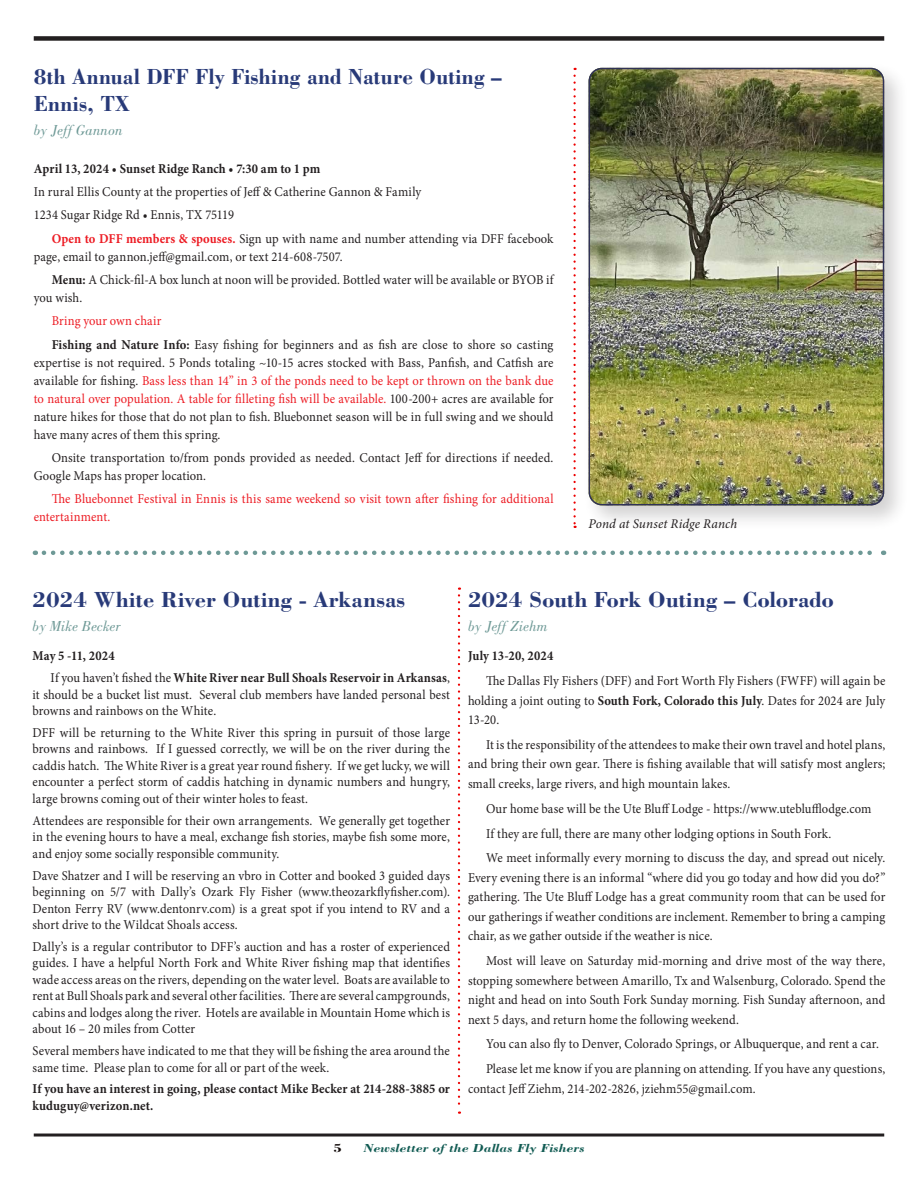
<style>
.page{position:relative;width:918px;height:1188px;background:#fff}
.page>*{position:absolute;margin:0;border:0;box-sizing:border-box;transform-origin:0 0}
.t1{font:700 22.5px "Bodoni Std";letter-spacing:.01em;color:#283a78}
.t2{font:700 22.5px/27px "Bodoni Std";letter-spacing:.01em;color:#283a78;scale:.94 1}
.t3{font:italic 15px "Bodoni Std";letter-spacing:.005em;color:#6e9996}
.t4{font:13.5px/16.5px "Minion Pro";letter-spacing:.01em;color:#231f20;scale:.93 1}
.t5{font:700 13.5px/21.8px "Minion Pro";letter-spacing:.01em;color:#231f20;scale:.93 1}
.t6{font:13.5px/18px "Minion Pro";letter-spacing:.01em;color:#ed1c24;scale:.93 1}
.t7{font:italic 13.35px "Minion Pro";letter-spacing:.01em;color:#231f20}
.t8{font:italic 700 12px "Bodoni Std";color:#115b53;scale:1.17 1}
.t9{font:700 12px "Bodoni Std";color:#0f0807;scale:1.17 1}
.s1{font-weight:700;color:#ed1c24}
.s2{font-weight:700}
.s3{color:#ed1c24}
.s4{font-weight:400}
</style>
<div class="page">
<hr style="left:34px;top:1134px;width:850px;height:3px;background:#231f20">
<div style="left:34px;top:36px;width:850px;height:5px;background:#231f20"></div>
<div style="left:583px;top:62px;width:326px;height:468px;background:#231f20;opacity:.2"></div>
<img style="left:589px;top:68px;width:295px;height:437px">
<div style="left:589px;top:68px;width:295px;height:437px;border:1px solid #303257;border-radius:13px"></div>
<svg style="left:44px;top:551px;width:840px;height:4px"></svg>
<svg style="left:573px;top:76px;width:3px;height:452px"></svg>
<svg style="left:458px;top:588px;width:2px;height:526px"></svg>
<h1 class="t2" style="left:34px;top:62px;width:499px">8th Annual DFF Fly Fishing and Nature Outing –<br>Ennis, TX</h1>
<p class="t3" style="left:34px;top:121px;width:90px">by Jeff Gannon</p>
<p class="t5" style="left:34px;top:157px;width:310px">April 13, 2024 • Sunset Ridge Ranch • 7:30 am to 1 pm</p>
<p class="t4" style="left:34px;top:180px;width:418px;line-height:23.2px">In rural Ellis County at the properties of Jeff &amp; Catherine Gannon &amp; Family<br>1234 Sugar Ridge Rd • Ennis, TX 75119</p>
<p class="t4" style="left:34px;top:230px;width:560px;line-height:18px;text-indent:18px"><span class="s1">Open to DFF members &amp; spouses.</span> Sign up with name and number attending via DFF facebook page, email to gannon.jeff@gmail.com, or text 214-608-7507.</p>
<p class="t4" style="left:34px;top:271px;width:560px;line-height:18px;text-indent:18px"><span class="s2">Menu:</span> A Chick-fil-A box lunch at noon will be provided. Bottled water will be available or BYOB if you wish.</p>
<p class="t4" style="left:52px;top:310px;width:541px;line-height:23.2px"><span class="s3">Bring your own chair<br></span><span class="s2">Fishing and Nature Info:</span> Easy fishing for beginners and as fish are close to shore so casting</p>
<p class="t4" style="left:34px;top:353px;width:560px;line-height:18px;text-align:justify">expertise is not required. 5 Ponds totaling ~10-15 acres stocked with Bass, Panfish, and Catfish are available for fishing. <span class="s3">Bass less than 14” in 3 of the ponds need to be kept or thrown on the bank due to natural over population. A table for filleting fish will be available.</span> 100-200+ acres are available for nature hikes for those that do not plan to fish. Bluebonnet season will be in full swing and we should have many acres of them this spring.</p>
<p class="t4" style="left:34px;top:449px;width:560px;line-height:18px;text-indent:18px">Onsite transportation to/from ponds provided as needed. Contact Jeff for directions if needed.<br>Google Maps has proper location.</p>
<p class="t6" style="left:34px;top:490px;width:560px;text-indent:18px">The Bluebonnet Festival in Ennis is this same weekend so visit town after fishing for additional entertainment.</p>
<p class="t7" style="left:589px;top:515px;width:150px">Pond at Sunset Ridge Ranch</p>
<h1 class="t1" style="left:33px;top:585px;width:374px">2024 White River Outing - Arkansas</h1>
<p class="t3" style="left:33px;top:618px;width:90px">by Mike Becker</p>
<p class="t5" style="left:51px;top:645px;width:431px;text-indent:-18px">May 5 -11, 2024<br><span class="s4">If you haven’t fished the</span> White River near Bull Shoals Reservoir in Arkansas<span class="s4">,</span></p>
<p class="t4" style="left:33px;top:686px;width:450px">it should be a bucket list must. Several club members have landed personal best browns and rainbows on the White.</p>
<p class="t4" style="left:33px;top:724px;width:450px;text-align:justify">DFF will be returning to the White River this spring in pursuit of those large browns and rainbows. If I guessed correctly, we will be on the river during the caddis hatch. The White River is a great year round fishery. If we get lucky, we will encounter a perfect storm of caddis hatching in dynamic numbers and hungry, large browns coming out of their winter holes to feast.</p>
<p class="t4" style="left:33px;top:812px;width:450px;text-align:justify">Attendees are responsible for their own arrangements. We generally get together in the evening hours to have a meal, exchange fish stories, maybe fish some more, and enjoy some socially responsible community.</p>
<p class="t4" style="left:33px;top:867px;width:450px;text-align:justify">Dave Shatzer and I will be reserving an vbro in Cotter and booked 3 guided days beginning on 5/7 with Dally’s Ozark Fly Fisher (www.theozarkflyfisher.com).<br>Denton Ferry RV (www.dentonrv.com) is a great spot if you intend to RV and a short drive to the Wildcat Shoals access.</p>
<p class="t4" style="left:33px;top:938px;width:450px;text-align:justify">Dally’s is a regular contributor to DFF’s auction and has a roster of experienced guides. I have a helpful North Fork and White River fishing map that identifies wade access areas on the rivers, depending on the water level. Boats are available to rent at Bull Shoals park and several other facilities. There are several campgrounds, cabins and lodges along the river. Hotels are available in Mountain Home which is about 16 – 20 miles from Cotter</p>
<p class="t4" style="left:33px;top:1043px;width:450px">Several members have indicated to me that they will be fishing the area around the same time. Please plan to come for all or part of the week.</p>
<p class="t5" style="left:33px;top:1081px;width:450px;line-height:16.5px">If you have an interest in going, please contact Mike Becker at 214-288-3885 or kuduguy@verizon.net.</p>
<h1 class="t1" style="left:468px;top:585px;width:368px">2024 South Fork Outing – Colorado</h1>
<p class="t3" style="left:468px;top:618px;width:81px">by Jeff Ziehm</p>
<p class="t5" style="left:468px;top:645px;width:93px">July 13-20, 2024</p>
<p class="t4" style="left:468px;top:671px;width:450px;line-height:19.5px;text-align:justify;text-indent:18px">The Dallas Fly Fishers (DFF) and Fort Worth Fly Fishers (FWFF) will again be holding a joint outing to <span class="s2">South Fork, Colorado this July</span>. Dates for 2024 are July 13-20.</p>
<p class="t4" style="left:468px;top:735px;width:450px;line-height:19.5px;text-align:justify;text-indent:18px">It is the responsibility of the attendees to make their own travel and hotel plans, and bring their own gear. There is fishing available that will satisfy most anglers; small creeks, large rivers, and high mountain lakes.</p>
<p class="t4" style="left:486px;top:796px;width:431px;line-height:24.8px">Our home base will be the Ute Bluff Lodge - https://www.uteblufflodge.com<br>If they are full, there are many other lodging options in South Fork.<br>We meet informally every morning to discuss the day, and spread out nicely.</p>
<p class="t4" style="left:468px;top:868px;width:450px;line-height:19.5px;text-align:justify">Every evening there is an informal “where did you go today and how did you do?” gathering. The Ute Bluff Lodge has a great community room that can be used for our gatherings if weather conditions are inclement. Remember to bring a camping chair, as we gather outside if the weather is nice.</p>
<p class="t4" style="left:468px;top:951px;width:450px;line-height:19.5px;text-align:justify;text-indent:18px">Most will leave on Saturday mid-morning and drive most of the way there, stopping somewhere between Amarillo, Tx and Walsenburg, Colorado. Spend the night and head on into South Fork Sunday morning. Fish Sunday afternoon, and next 5 days, and return home the following weekend.</p>
<p class="t4" style="left:486px;top:1032px;width:431px;line-height:24.8px">You can also fly to Denver, Colorado Springs, or Albuquerque, and rent a car.<br>Please let me know if you are planning on attending. If you have any questions,</p>
<p class="t4" style="left:468px;top:1080px;width:311px">contact Jeff Ziehm, 214-202-2826, jziehm55@gmail.com.</p>
<p class="t9" style="left:334px;top:1140px;width:9px">5</p>
<p class="t8" style="left:364px;top:1140px;width:190px">Newsletter of the Dallas Fly Fishers</p>
</div>
